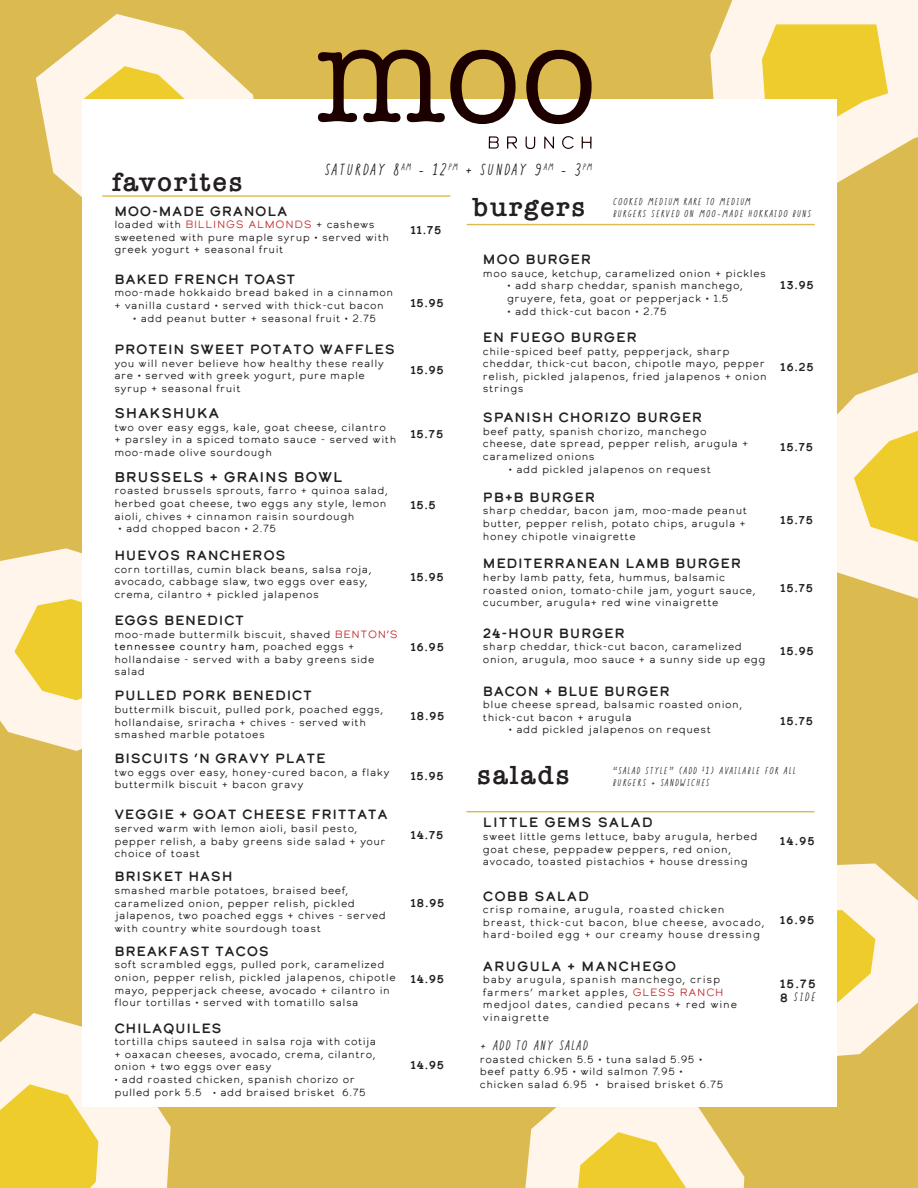
<style>
.page{position:relative;width:918px;height:1188px;background:#dbba4f}
.page>*{position:absolute;margin:0;border:0;box-sizing:border-box;transform-origin:0 0}
.t1{font:600 27px "American Typewriter";letter-spacing:.075em;color:#231f20}
.t2{font:15.75px "Calder Script";letter-spacing:.075em;color:#231f20}
.t3{font:14.1px "Calder Dark";letter-spacing:.05em;color:#231f20}
.t4{font:13.5px "Calder Dark";letter-spacing:.07em;color:#231f20}
.t5{font:13.5px "Calder Dark";letter-spacing:.05em;color:#231f20}
.t6{font:13.35px "Calder Dark";letter-spacing:.05em;color:#231f20}
.t7{font:13.35px "Calder Dark";letter-spacing:.075em;color:#231f20}
.t8{font:13.35px "Calder Script";letter-spacing:.09em;color:#231f20}
.t9{font:12px "Calder Dark";color:#231f20}
.t10{font:12px "Calder Script";color:#231f20}
.t11{font:11.4px "Calder Dark";letter-spacing:.05em;color:#231f20}
.t12{font:10.5px/12.6px "Calder LC";letter-spacing:.05em;color:#231f20}
.t13{font:10.5px/12.6px "Calder LC";letter-spacing:.075em;color:#231f20}
.t14{font:9.9px/11.9px "Calder Script";letter-spacing:.075em;color:#231f20}
.s1{color:#bf2428}
.s2{color:#000}
.s3{font-size:9.9px}
.s4{color:#c02428}
.s5{font-family:"Calder Dark"}
</style>
<div class="page">
<svg style="left:0;top:1013px;width:171px;height:175px"></svg>
<svg style="left:0;top:548px;width:82px;height:203px"></svg>
<svg style="left:525px;top:863px;width:393px;height:325px"></svg>
<svg style="left:36px;top:14px;width:218px;height:183px;fill:#fff5eb"></svg>
<svg style="left:84px;top:66px;width:112px;height:33px"></svg>
<svg style="left:836px;top:372px;width:82px;height:227px"></svg>
<svg style="left:710px;top:0;width:208px;height:197px"></svg>
<div style="left:82px;top:99px;width:754px;height:1007px;background:#fff"></div>
<svg style="left:318px;top:50px;width:198px;height:74px"></svg>
<svg style="left:526px;top:50px;width:66px;height:74px"></svg>
<svg style="left:489px;top:136px;width:10px;height:13px"></svg>
<svg style="left:507px;top:136px;width:10px;height:13px"></svg>
<svg style="left:526px;top:137px;width:9px;height:12px"></svg>
<svg style="left:544px;top:136px;width:10px;height:13px"></svg>
<svg style="left:562px;top:136px;width:12px;height:13px"></svg>
<svg style="left:582px;top:136px;width:10px;height:13px"></svg>
<hr style="left:102px;top:195px;width:348px;height:2px;background:#dbba4f">
<hr style="left:467px;top:224px;width:348px;height:1px;background:#dbba4f">
<hr style="left:466px;top:811px;width:348px;height:1px;background:#dbba4f">
<p class="t2" style="left:324px;top:160px;width:270px">SATURDAY 8<sup>AM</sup> - 12<sup>PM</sup> + SUNDAY 9<sup>AM</sup> - 3<sup>PM</sup></p>
<p class="t1" style="left:473px;top:187px;width:114px">burgers</p>
<p class="t6" style="left:483px;top:250px;width:110px">MOO BURGER</p>
<p class="t12" style="left:483px;top:267px;width:285px">moo sauce, ketchup, caramelized onion + pickles</p>
<p class="t12" style="left:507px;top:279px;width:237px">• add sharp cheddar, spanish manchego, gruyere, feta, goat or pepperjack • 1.5</p>
<p class="t12" style="left:507px;top:305px;width:161px">• add thick-cut bacon • 2.75</p>
<p class="t1" style="left:112px;top:162px;width:132px">favorites</p>
<p class="t6" style="left:114px;top:202px;width:174px">MOO-MADE GRANOLA</p>
<p class="t12" style="left:114px;top:218px;width:276px">loaded with <span class="s1">BILLINGS ALMONDS</span> + cashews sweetened with pure maple syrup • served with greek yogurt + seasonal fruit</p>
<p class="t11" style="left:410px;top:222px;width:33px">11.75</p>
<p class="t6" style="left:114px;top:270px;width:183px">BAKED FRENCH TOAST</p>
<p class="t12" style="left:114px;top:286px;width:280px">moo-made hokkaido bread baked in a cinnamon + vanilla custard • served with thick-cut bacon</p>
<p class="t12" style="left:133px;top:311px;width:245px">• add peanut butter + seasonal fruit • 2.75</p>
<p class="t14" style="left:613px;top:196px;width:139px">COOKED MEDIUM RARE TO MEDIUM</p>
<p class="t14" style="left:613px;top:208px;width:200px">BURGERS SERVED ON MOO-MADE HOKKAIDO BUNS</p>
<p class="t11" style="left:780px;top:277px;width:35px">13.95</p>
<p class="t11" style="left:410px;top:296px;width:35px">15.95</p>
<p class="t6" style="left:114px;top:340px;width:282px">PROTEIN SWEET POTATO WAFFLES</p>
<p class="t12" style="left:114px;top:356px;width:271px">you will never believe how healthy these really are • served with greek yogurt, pure maple syrup + seasonal fruit</p>
<p class="t11" style="left:410px;top:363px;width:35px">15.95</p>
<p class="t3" style="left:114px;top:404px;width:107px">SHAKSHUKA</p>
<p class="t12" style="left:114px;top:421px;width:283px">two over easy eggs, kale, goat cheese, cilantro<br>+ parsley in a spiced tomato sauce - served with moo-made olive sourdough</p>
<p class="t11" style="left:410px;top:426px;width:35px">15.75</p>
<p class="t3" style="left:114px;top:467px;width:230px">BRUSSELS + GRAINS BOWL</p>
<p class="t12" style="left:114px;top:484px;width:275px">roasted brussels sprouts, farro + quinoa salad, herbed goat cheese, two eggs any style, lemon aioli, chives + cinnamon raisin sourdough</p>
<p class="t12" style="left:118px;top:522px;width:160px">• add chopped bacon • 2.75</p>
<p class="t11" style="left:410px;top:498px;width:27px">15.5</p>
<p class="t6" style="left:114px;top:546px;width:173px">HUEVOS RANCHEROS</p>
<p class="t12" style="left:114px;top:563px;width:259px">corn tortillas, cumin black beans, salsa roja, avocado, cabbage slaw, two eggs over easy, crema, cilantro + pickled jalapenos</p>
<p class="t11" style="left:410px;top:569px;width:35px">15.95</p>
<p class="t6" style="left:114px;top:611px;width:131px">EGGS BENEDICT</p>
<p class="t12" style="left:114px;top:627px;width:285px">moo-made buttermilk biscuit, shaved <span class="s1">BENTON’S </span><span class="s2">tennessee country ham</span>, poached eggs + hollandaise - served with a baby greens side salad</p>
<p class="t11" style="left:410px;top:640px;width:35px">16.95</p>
<p class="t6" style="left:114px;top:687px;width:199px">PULLED PORK BENEDICT</p>
<p class="t12" style="left:114px;top:703px;width:271px">buttermilk biscuit, pulled pork, poached eggs, hollandaise, sriracha + chives - served with smashed marble potatoes</p>
<p class="t11" style="left:410px;top:709px;width:36px">18.95</p>
<p class="t6" style="left:114px;top:749px;width:213px">BISCUITS ‘N GRAVY PLATE</p>
<p class="t12" style="left:114px;top:766px;width:277px">two eggs over easy, honey-cured bacon, a flaky buttermilk biscuit + bacon gravy</p>
<p class="t11" style="left:410px;top:768px;width:35px">15.95</p>
<p class="t6" style="left:114px;top:805px;width:275px">VEGGIE + GOAT CHEESE FRITTATA</p>
<p class="t12" style="left:114px;top:822px;width:273px">served warm with lemon aioli, basil pesto, pepper relish, a baby greens side salad + your choice of toast</p>
<p class="t11" style="left:410px;top:827px;width:35px">14.75</p>
<p class="t6" style="left:114px;top:867px;width:120px">BRISKET HASH</p>
<p class="t12" style="left:114px;top:884px;width:273px">smashed marble potatoes, braised beef, caramelized onion, pepper relish, pickled jalapenos, two poached eggs + chives - served with country white sourdough toast</p>
<p class="t11" style="left:410px;top:895px;width:36px">18.95</p>
<p class="t6" style="left:114px;top:942px;width:156px">BREAKFAST TACOS</p>
<p class="t12" style="left:114px;top:958px;width:283px">soft scrambled eggs, pulled pork, caramelized onion, pepper relish, pickled jalapenos, chipotle mayo, pepperjack cheese, avocado + cilantro in flour tortillas • served with tomatillo salsa</p>
<p class="t6" style="left:114px;top:1019px;width:109px">CHILAQUILES</p>
<p class="t12" style="left:114px;top:1035px;width:263px;text-align:justify">tortilla chips sauteed in salsa roja with cotija + oaxacan cheeses, avocado, crema, cilantro, onion + two eggs over easy</p>
<p class="t12" style="left:114px;top:1073px;width:253px"><span class="s3">•</span> add roasted chicken, spanish chorizo or pulled pork 5.5 <span class="s3">•</span> add braised brisket 6.75</p>
<p class="t11" style="left:410px;top:971px;width:35px">14.95</p>
<p class="t11" style="left:410px;top:1058px;width:35px">14.95</p>
<p class="t5" style="left:483px;top:328px;width:155px">EN FUEGO BURGER</p>
<p class="t12" style="left:483px;top:345px;width:285px">chile-spiced beef patty, pepperjack, sharp cheddar, thick-cut bacon, chipotle mayo, pepper relish, pickled jalapenos, fried jalapenos + onion strings</p>
<p class="t6" style="left:483px;top:408px;width:221px">SPANISH CHORIZO BURGER</p>
<p class="t12" style="left:483px;top:425px;width:267px">beef patty, spanish chorizo, manchego cheese, date spread, pepper relish, arugula + caramelized onions</p>
<p class="t12" style="left:508px;top:463px;width:204px">• add pickled jalapenos on request</p>
<p class="t11" style="left:780px;top:359px;width:35px">16.25</p>
<p class="t11" style="left:780px;top:439px;width:35px">15.75</p>
<p class="t6" style="left:483px;top:488px;width:114px">PB+B BURGER</p>
<p class="t12" style="left:483px;top:504px;width:266px;text-align:justify">sharp cheddar, bacon jam, moo-made peanut butter, pepper relish, potato chips, arugula + honey chipotle vinaigrette</p>
<p class="t11" style="left:780px;top:512px;width:35px">15.75</p>
<p class="t6" style="left:483px;top:555px;width:260px">MEDITERRANEAN LAMB BURGER</p>
<p class="t12" style="left:483px;top:571px;width:274px">herby lamb patty, feta, hummus, balsamic roasted onion, tomato-chile jam, yogurt sauce, cucumber, arugula+ red wine vinaigrette</p>
<p class="t11" style="left:780px;top:580px;width:35px">15.75</p>
<p class="t6" style="left:483px;top:624px;width:143px">24-HOUR BURGER</p>
<p class="t12" style="left:483px;top:640px;width:284px">sharp cheddar, thick-cut bacon, caramelized onion, arugula, moo sauce + a sunny side up egg</p>
<p class="t11" style="left:780px;top:643px;width:35px">15.95</p>
<p class="t6" style="left:483px;top:682px;width:188px">BACON + BLUE BURGER</p>
<p class="t12" style="left:483px;top:698px;width:261px">blue cheese spread, balsamic roasted onion, thick-cut bacon + arugula</p>
<p class="t12" style="left:508px;top:723px;width:204px">• add pickled jalapenos on request</p>
<p class="t11" style="left:780px;top:713px;width:35px">15.75</p>
<p class="t14" style="left:613px;top:765px;width:184px">“SALAD STYLE” (ADD <sup>$</sup>1) AVAILABLE FOR ALL<br>BURGERS + SANDWICHES</p>
<p class="t1" style="left:478px;top:755px;width:93px">salads</p>
<p class="t4" style="left:483px;top:813px;width:171px">LITTLE GEMS SALAD</p>
<p class="t12" style="left:483px;top:830px;width:276px">sweet little gems lettuce, baby arugula, herbed goat chese, peppadew peppers, red onion, avocado, toasted pistachios + house dressing</p>
<p class="t11" style="left:780px;top:834px;width:36px">14.95</p>
<p class="t7" style="left:483px;top:887px;width:108px">COBB SALAD</p>
<p class="t13" style="left:483px;top:903px;width:283px">crisp romaine, arugula, roasted chicken breast, thick-cut bacon, blue cheese, avocado, hard-boiled egg + our creamy house dressing</p>
<p class="t11" style="left:780px;top:912px;width:36px">16.95</p>
<p class="t7" style="left:483px;top:957px;width:195px">ARUGULA + MANCHEGO</p>
<p class="t13" style="left:483px;top:973px;width:256px">baby arugula, spanish manchego, crisp farmers’ market apples, <span class="s4">GLESS RANCH </span>medjool dates, candied pecans + red wine vinaigrette</p>
<p class="t9" style="left:780px;top:976px;width:38px">15.75</p>
<p class="t10" style="left:780px;top:990px;width:38px"><span class="s5">8</span> SIDE</p>
<p class="t8" style="left:480px;top:1037px;width:110px">+ ADD TO ANY SALAD</p>
<p class="t12" style="left:480px;top:1053px;width:224px">roasted chicken 5.5 • tuna salad 5.95 •</p>
<p class="t12" style="left:480px;top:1065px;width:205px">beef patty 6.95 • wild salmon 7.95 •</p>
<p class="t12" style="left:480px;top:1078px;width:245px">chicken salad 6.95 • braised brisket 6.75</p>
</div>
